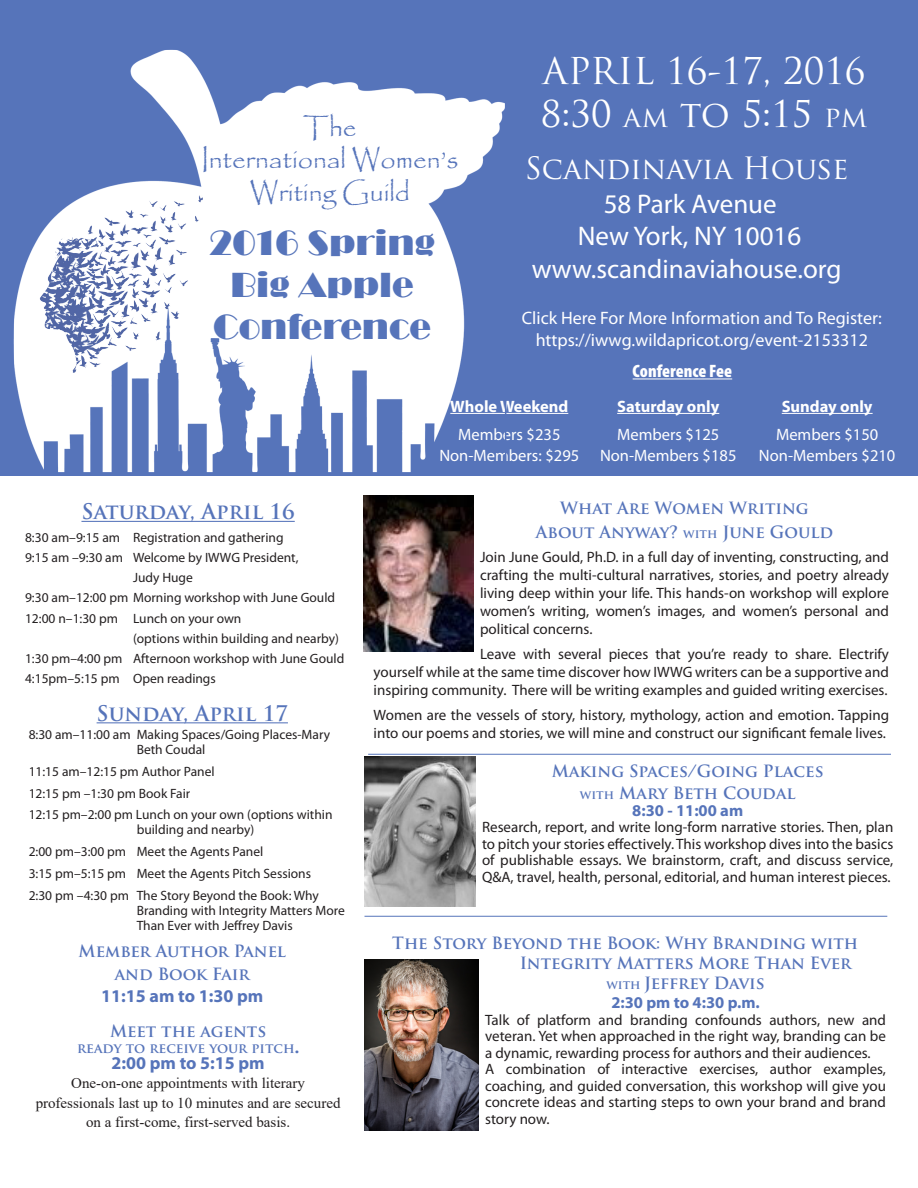
<style>
.page{position:relative;width:918px;height:1188px;background:#fff}
.page>*{position:absolute;margin:0;border:0;box-sizing:border-box;transform-origin:0 0}
.t1{font:36px "Trajan Pro";color:#fff}
.t2{font:36px "Broadway";color:#5674ba}
.t3{font:30px "Trajan Pro";color:#fff}
.t4{font:27px "Myriad Pro";color:#fff}
.t5{font:27px "Papyrus";color:#5674ba}
.t6{font:700 21px "Trajan Pro";color:#5674ba}
.t7{font:18px "Myriad Pro";color:#fff}
.t8{font:700 18px "Myriad Pro";color:#5674ba}
.t9{font:900 condensed 18px "Myriad Pro";color:#fff}
.t10{font:700 16.5px/19.8px "Trajan Pro";color:#5674ba}
.t11{font:16.5px "Myriad Pro";color:#fff}
.t12{font:700 16.5px "Myriad Pro";color:#fff}
.t13{font:700 16.5px "Myriad Pro";color:#5674ba}
.t14{font:15px/16.5px "Myriad Pro";color:#231f20;text-align:justify}
.t15{font:15px/19.5px "Times New Roman";color:#231f20;text-align:center}
.t16{font:13.5px/15px "Myriad Pro";color:#231f20}
.t17{font:700 13.5px "Trajan Pro";color:#5674ba}
.s1{font-size:28.5px}
.s2{font-family:"Times New Roman";font-size:18px}
.s3{font-size:12px}
</style>
<div class="page">
<div style="left:0;top:0;width:918px;height:476px;background:#5674ba"></div>
<hr style="left:81px;top:521px;width:214px;height:1px;background:#5674ba">
<hr style="left:97px;top:722px;width:191px;height:1px;background:#5674ba">
<hr style="left:368px;top:754px;width:523px;height:1px;background:#5674ba">
<hr style="left:633px;top:379px;width:99px;height:1px;background:#fff">
<hr style="left:450px;top:413px;width:118px;height:1px;background:#fff">
<hr style="left:617px;top:413px;width:102px;height:1px;background:#fff">
<hr style="left:782px;top:413px;width:91px;height:1px;background:#fff">
<img style="left:364px;top:496px;width:109px;height:155px">
<img style="left:364px;top:756px;width:111px;height:150px">
<img style="left:364px;top:960px;width:114px;height:170px">
<hr style="left:364px;top:916px;width:523px;height:1px;background:#5674ba">
<img style="left:15px;top:51px;width:488px;height:420px">
<img style="left:39px;top:195px;width:163px;height:178px">
<svg style="left:200px;top:84px;width:260px;height:169px"></svg>
<p class="t5" style="left:303px;top:111px;width:55px">The</p>
<p class="t5" style="left:201px;top:143px;width:259px">International Women’s</p>
<p class="t5" style="left:250px;top:176px;width:162px">Writing Guild</p>
<p class="t2" style="left:209px;top:222px;width:227px">2016 Spring</p>
<p class="t2" style="left:230px;top:264px;width:185px">Big Apple</p>
<p class="t2" style="left:213px;top:306px;width:219px">Conference</p>
<p class="t1" style="left:543px;top:48px;width:324px">APRIL 16-17, 2016</p>
<p class="t1" style="left:541px;top:91px;width:328px">8:30 <span class="s1">am</span> to 5:15 <span class="s1">pm</span></p>
<p class="t3" style="left:525px;top:149px;width:325px">Scandinavia House</p>
<p class="t4" style="left:604px;top:187px;width:175px">58 Park Avenue</p>
<p class="t4" style="left:578px;top:220px;width:225px">New York, NY 10016</p>
<p class="t4" style="left:532px;top:252px;width:311px">www.scandinaviahouse.org</p>
<p class="t7" style="left:522px;top:307px;width:362px">Click Here For More Information and To Register:</p>
<p class="t7" style="left:536px;top:329px;width:334px">https://iwwg.wildapricot.org/event-2153312</p>
<p class="t9" style="left:633px;top:360px;width:101px">Conference Fee</p>
<p class="t6" style="left:81px;top:499px;width:215px">Saturday, April 16</p>
<p class="t16" style="left:25px;top:529px;width:260px">8:30 am–9:15 am Registration and gathering</p>
<p class="t16" style="left:25px;top:550px;width:275px">9:15 am –9:30 am Welcome by IWWG President,</p>
<p class="t16" style="left:133px;top:570px;width:61px">Judy Huge</p>
<p class="t16" style="left:25px;top:590px;width:312px">9:30 am–12:00 pm Morning workshop with June Gould</p>
<p class="t16" style="left:25px;top:610px;width:218px">12:00 n–1:30 pm Lunch on your own</p>
<p class="t16" style="left:133px;top:631px;width:207px">(options within building and nearby)</p>
<p class="t16" style="left:25px;top:651px;width:321px">1:30 pm–4:00 pm Afternoon workshop with June Gould</p>
<p class="t16" style="left:25px;top:671px;width:192px">4:15pm–5:15 pm Open readings</p>
<p class="t6" style="left:97px;top:700px;width:193px">Sunday, April 17</p>
<p class="t16" style="left:137px;top:727px;width:195px;text-indent:-108px">8:30 am–11:00 am Making Spaces/Going Places-Mary<br>Beth Coudal</p>
<p class="t16" style="left:29px;top:764px;width:188px">11:15 am–12:15 pm Author Panel</p>
<p class="t16" style="left:29px;top:785px;width:163px">12:15 pm –1:30 pm Book Fair</p>
<p class="t16" style="left:137px;top:807px;width:197px;text-indent:-108px">12:15 pm–2:00 pm Lunch on your own (options within building and nearby)</p>
<p class="t16" style="left:29px;top:844px;width:236px">2:00 pm–3:00 pm Meet the Agents Panel</p>
<p class="t16" style="left:29px;top:866px;width:284px">3:15 pm–5:15 pm Meet the Agents Pitch Sessions</p>
<p class="t16" style="left:137px;top:887px;width:210px;text-indent:-108px">2:30 pm –4:30 pm The Story Beyond the Book: Why<br>Branding with Integrity Matters More<br>Than Ever with Jeffrey Davis</p>
<p class="t10" style="left:79px;top:942px;width:209px">Member Author Panel</p>
<p class="t10" style="left:115px;top:964px;width:137px">and Book Fair</p>
<p class="t8" style="left:101px;top:985px;width:163px">11:15 am to 1:30 pm</p>
<p class="t10" style="left:110px;top:1022px;width:158px">Meet the agents</p>
<p class="t17" style="left:77px;top:1040px;width:224px">ready to receive your pitch<span class="s2">.</span></p>
<p class="t8" style="left:112px;top:1051px;width:155px">2:00 pm to 5:15 pm</p>
<p class="t15" style="left:36px;top:1073px;width:306px">One-on-one appointments with literary professionals last up to 10 minutes and are secured on a first-come, first-served basis.</p>
<p class="t12" style="left:450px;top:395px;width:119px">Whole Weekend</p>
<p class="t11" style="left:458px;top:424px;width:104px">Members $235</p>
<p class="t11" style="left:439px;top:445px;width:141px">Non-Members: $295</p>
<p class="t12" style="left:617px;top:395px;width:104px">Saturday only</p>
<p class="t11" style="left:617px;top:424px;width:104px">Members $125</p>
<p class="t11" style="left:600px;top:445px;width:138px">Non-Members $185</p>
<p class="t12" style="left:782px;top:395px;width:92px">Sunday only</p>
<p class="t11" style="left:776px;top:424px;width:104px">Members $150</p>
<p class="t11" style="left:759px;top:446px;width:138px">Non-Members $210</p>
<p class="t10" style="left:560px;top:499px;width:250px">What Are Women Writing</p>
<p class="t10" style="left:536px;top:522px;width:299px">About Anyway? <span class="s3">with</span> June Gould</p>
<p class="t14" style="left:480px;top:548px;width:411px;line-height:18px">Join June Gould, Ph.D. in a full day of inventing, constructing, and crafting the multi-cultural narratives, stories, and poetry already living deep within your life. This hands-on workshop will explore women’s writing, women’s images, and women’s personal and political concerns.</p>
<p class="t14" style="left:374px;top:645px;width:517px;line-height:18px;text-indent:106px">Leave with several pieces that you’re ready to share. Electrify yourself while at the same time discover how IWWG writers can be a supportive and inspiring community. There will be writing examples and guided writing exercises.</p>
<p class="t14" style="left:374px;top:706px;width:517px;line-height:18px">Women are the vessels of story, history, mythology, action and emotion. Tapping into our poems and stories, we will mine and construct our significant female lives.</p>
<p class="t10" style="left:552px;top:761px;width:273px">Making Spaces/Going Places</p>
<p class="t10" style="left:580px;top:783px;width:217px"><span class="s3">with</span> Mary Beth Coudal</p>
<p class="t13" style="left:632px;top:799px;width:112px">8:30 - 11:00 am</p>
<p class="t14" style="left:482px;top:819px;width:413px">Research, report, and write long-form narrative stories. Then, plan to pitch your stories effectively. This workshop dives into the basics of publishable essays. We brainstorm, craft, and discuss service, Q&amp;A, travel, health, personal, editorial, and human interest pieces.</p>
<p class="t10" style="left:520px;top:933px;width:340px;text-indent:-127px">The Story Beyond the Book: Why Branding with<br>Integrity Matters More Than Ever</p>
<p class="t10" style="left:606px;top:973px;width:160px"><span class="s3">with</span> Jeffrey Davis</p>
<p class="t13" style="left:611px;top:992px;width:150px">2:30 pm to 4:30 p.m.</p>
<p class="t14" style="left:485px;top:1011px;width:402px">Talk of platform and branding confounds authors, new and veteran. Yet when approached in the right way, branding can be a dynamic, rewarding process for authors and their audiences.</p>
<p class="t14" style="left:485px;top:1061px;width:402px">A combination of interactive exercises, author examples, coaching, and guided conversation, this workshop will give you concrete ideas and starting steps to own your brand and brand story now.</p>
</div>
